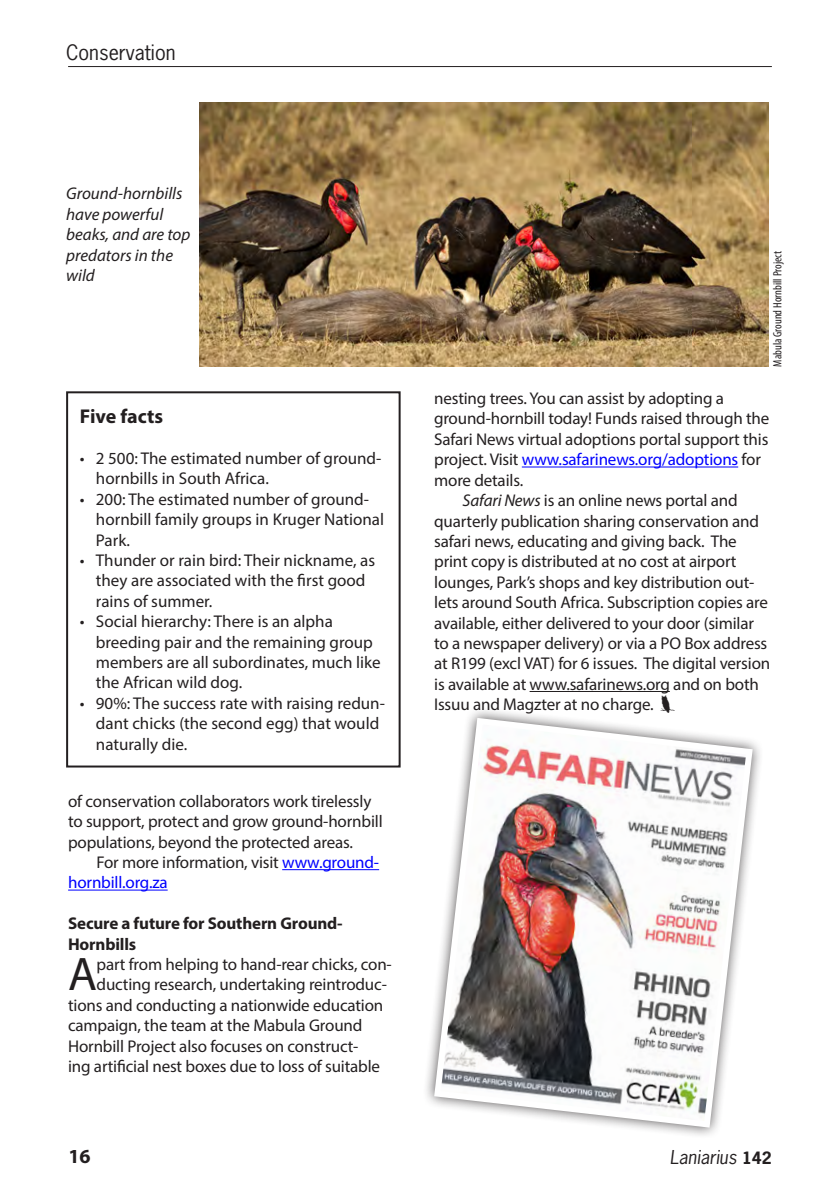
<style>
.page{position:relative;width:840px;height:1191px;background:#fff}
.page>*{position:absolute;margin:0;border:0;box-sizing:border-box;transform-origin:0 0}
.drop_cap_body_text{font:47.2px "Myriad Pro";color:#231f20}
.body_text_no_indent{font:30px "Animals 1 Regular";color:#231f20}
.author{font:20px "News Gothic Std";color:#231f20}
.bold{font:700 20px "Myriad Pro";color:#231f20}
.t1{font:italic 18px "News Gothic Std";color:#231f20}
.body_text_new{font:17px/20.4px "Myriad Pro";letter-spacing:-.01em;color:#231f20}
.drop_cap_body_text-2{font:17px/20.4px "Myriad Pro";letter-spacing:-.01em;color:#231f20}
.t2{font:italic 17px/20.4px "Myriad Pro";color:#231f20}
.body_text_new-2{font:17px/20.4px "Myriad Pro";letter-spacing:-.01em;color:#00f}
.bold-2{font:700 17px/20.4px "Myriad Pro";letter-spacing:-.01em;color:#231f20}
.photo_credit{font:condensed 12px "Myriad Pro";color:#231f20}
.s1{color:#231f20}
.s2{color:#00f}
.s3{font-style:italic}
.s4{font-weight:700;font-style:normal;font-size:16px}
</style>
<div class="page">
<hr style="left:68px;top:66px;width:703px;height:1px;background:#231f20">
<hr style="left:282px;top:869px;width:97px;height:1px;background:#00f">
<hr style="left:68px;top:889px;width:99px;height:1px;background:#00f">
<img style="left:430px;top:714px;width:325px;height:417px">
<img style="left:200px;top:102px;width:567px;height:264px">
<div style="left:66px;top:391px;width:334px;height:376px;border:2px solid #231f20"></div>
<hr style="left:521px;top:466px;width:216px;height:1px;background:#00f">
<hr style="left:529px;top:691px;width:140px;height:1px;background:#231f20">
<p class="author" style="left:66px;top:40px;width:111px">Conservation</p>
<p class="t2" style="left:66px;top:183px;width:126px">Ground-hornbills have powerful beaks, and are top predators in the wild</p>
<p class="bold" style="left:80px;top:403px;width:85px">Five facts</p>
<p class="body_text_new" style="left:96px;top:448px;width:287px;text-indent:-16px">• 2 500: The estimated number of ground&shy;hornbills in South Africa.</p>
<p class="body_text_new" style="left:96px;top:488px;width:289px;text-indent:-16px">• 200: The estimated number of ground&shy;hornbill family groups in Kruger National<br>Park.</p>
<p class="body_text_new" style="left:96px;top:550px;width:280px;text-indent:-16px">• Thunder or rain bird: Their nickname, as they are associated with the first good rains of summer.</p>
<p class="body_text_new" style="left:96px;top:611px;width:286px;text-indent:-16px">• Social hierarchy: There is an alpha breeding pair and the remaining group members are all subordinates, much like the African wild dog.</p>
<p class="body_text_new" style="left:96px;top:692px;width:290px;text-indent:-16px">• 90%: The success rate with raising redun&shy;dant chicks (the second egg) that would naturally die.</p>
<p class="body_text_new" style="left:68px;top:790px;width:316px">of conservation collaborators work tirelessly to support, protect and grow ground-hornbill populations, beyond the protected areas.</p>
<p class="body_text_new-2" style="left:68px;top:851px;width:312px;text-indent:28px"><span class="s1">For more information, visit</span> www.ground&shy;hornbill.org.za</p>
<p class="bold-2" style="left:68px;top:912px;width:276px">Secure a future for Southern Ground-<br>Hornbills</p>
<p class="drop_cap_body_text" style="left:68px;top:945px;width:30px">A</p>
<p class="drop_cap_body_text-2" style="left:96px;top:953px;width:296px">part from helping to hand-rear chicks, con-</p>
<p class="drop_cap_body_text-2" style="left:96px;top:974px;width:292px">ducting research, undertaking reintroduc-</p>
<p class="drop_cap_body_text-2" style="left:68px;top:994px;width:316px">tions and conducting a nationwide education</p>
<p class="drop_cap_body_text-2" style="left:68px;top:1015px;width:295px">campaign, the team at the Mabula Ground</p>
<p class="drop_cap_body_text-2" style="left:68px;top:1035px;width:291px">Hornbill Project also focuses on construct-</p>
<p class="drop_cap_body_text-2" style="left:68px;top:1055px;width:313px">ing artificial nest boxes due to loss of suitable</p>
<p class="photo_credit" style="left:770px;top:366px;width:117px;rotate:-90deg">Mabula Ground Hornbill Project</p>
<p class="drop_cap_body_text-2" style="left:434px;top:388px;width:336px">nesting trees. You can assist by adopting a ground-hornbill today! Funds raised through the Safari News virtual adoptions portal support this project. Visit <span class="s2">www.safarinews.org/adoptions</span> for more details.</p>
<p class="body_text_new" style="left:434px;top:490px;width:337px;text-indent:28px"><span class="s3">Safari News</span> is an online news portal and quarterly publication sharing conservation and safari news, educating and giving back. The print copy is distributed at no cost at airport lounges, Park’s shops and key distribution out&shy;lets around South Africa. Subscription copies are available, either delivered to your door (similar to a newspaper delivery) or via a PO Box address at R199 (excl VAT) for 6 issues. The digital version is available at www.safarinews.org and on both Issuu and Magzter at no charge.</p>
<p class="body_text_no_indent" style="left:660px;top:684px;width:16px">k</p>
<p class="bold" style="left:68px;top:1143px;width:24px">16</p>
<p class="t1" style="left:669px;top:1145px;width:104px">Laniarius <span class="s4">142</span></p>
</div>
